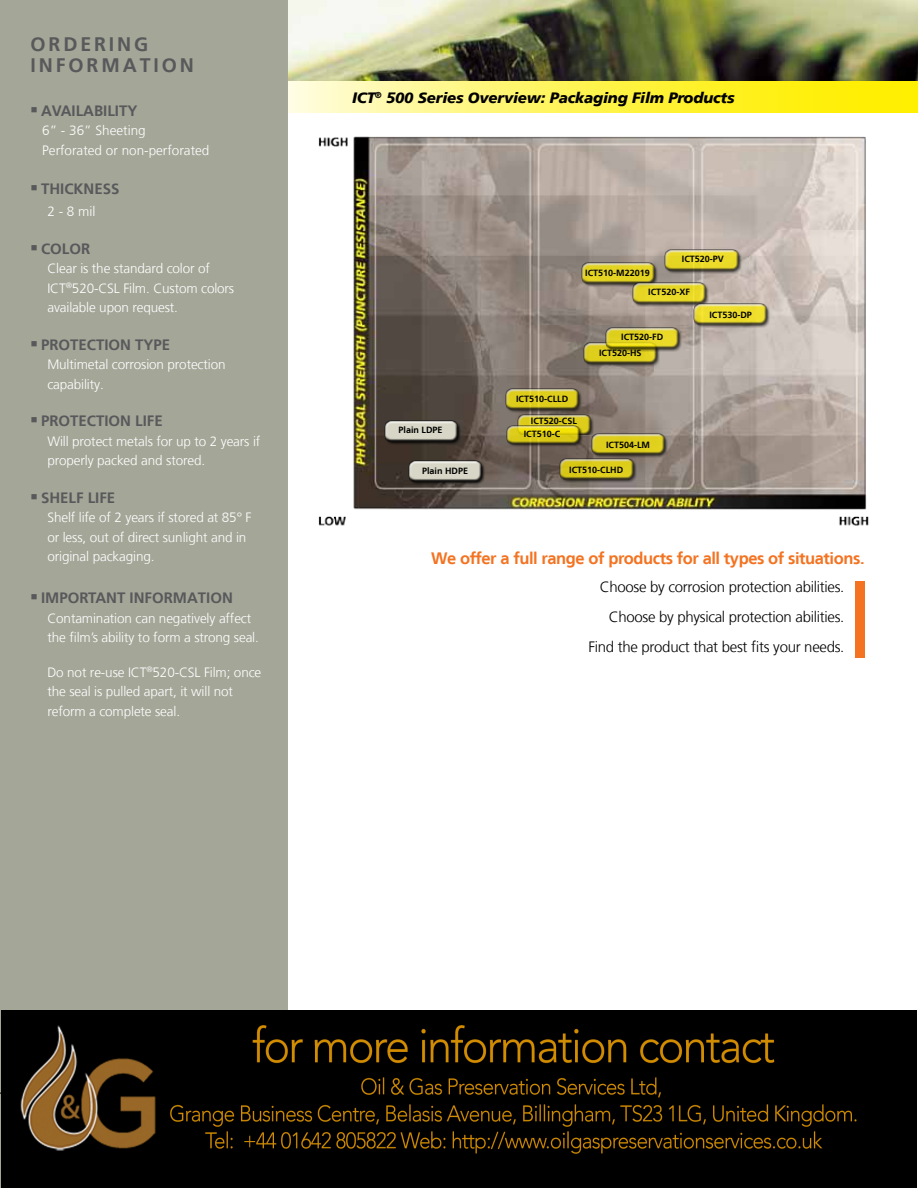
<style>
.page{position:relative;width:918px;height:1188px;background:#fff}
.page>*{position:absolute;margin:0;border:0;box-sizing:border-box;transform-origin:0 0}
.t1{font:700 19.5px "Frutiger LT";letter-spacing:.15em;color:#58595b}
.t2{font:700 16.5px "Frutiger LT";letter-spacing:-.025em;color:#f37321}
.t3{font:300 15px/30px "Frutiger LT";letter-spacing:-.02em;color:#000;text-align:right}
.t4{font:700 15px "Frutiger LT";color:#58595b}
.t5{font:italic 900 15px "Frutiger LT";letter-spacing:-.01em;color:#000}
.t6{font:300 13.5px/19.5px "Frutiger LT";letter-spacing:-.01em;color:#fff}
.t7{font:700 9px "Frutiger LT";color:#000}
</style>
<div class="page">
<img style="left:288px;top:0;width:630px;height:81px">
<svg style="left:288px;top:81px;width:630px;height:32px;background:#fff457"></svg>
<div style="left:0;top:0;width:288px;height:1188px;background:#a4a698"></div>
<div style="left:855px;top:581px;width:10px;height:77px;background:#f37321"></div>
<hr style="left:0;top:1093px;width:264px;height:1px;background:#000">
<img style="left:318px;top:136px;width:551px;height:390px">
<img style="left:581px;top:262px;width:77px;height:24px">
<img style="left:518px;top:413px;width:76px;height:22px">
<img style="left:665px;top:249px;width:77px;height:25px">
<img style="left:632px;top:282px;width:77px;height:24px">
<img style="left:693px;top:304px;width:77px;height:24px">
<img style="left:583px;top:343px;width:77px;height:23px">
<img style="left:591px;top:434px;width:77px;height:24px">
<img style="left:560px;top:459px;width:76px;height:24px">
<img style="left:384px;top:421px;width:77px;height:24px">
<img style="left:409px;top:461px;width:76px;height:23px">
<img style="left:606px;top:327px;width:76px;height:24px">
<img style="left:506px;top:388px;width:76px;height:25px">
<img style="left:506px;top:425px;width:76px;height:22px">
<img style="left:1px;top:1010px;width:916px;height:177px">
<h1 class="t1" style="left:30px;top:32px;width:33px">ORDERIN</h1>
<h1 class="t1" style="left:134px;top:32px;width:16px">G</h1>
<h1 class="t1" style="left:30px;top:53px;width:13px">INF</h1>
<h1 class="t1" style="left:68px;top:53px;width:67px">ORMATI</h1>
<h1 class="t1" style="left:162px;top:53px;width:31px">ON</h1>
<p class="t4" style="left:31px;top:102px;width:106px">■ Availability</p>
<p class="t6" style="left:42px;top:121px;width:169px">6” - 36” Sheeting<br>Perforated or non-perforated</p>
<p class="t4" style="left:31px;top:180px;width:63px">■ THICKNESS</p>
<p class="t6" style="left:47px;top:202px;width:50px">2 - 8 mil</p>
<p class="t4" style="left:31px;top:240px;width:31px">■ Colo</p>
<p class="t4" style="left:81px;top:240px;width:11px">r</p>
<p class="t6" style="left:47px;top:259px;width:188px">Clear is the standard color of<br>ICT<sup>®</sup>520-CSL Film. Custom colors available upon request.</p>
<p class="t4" style="left:31px;top:336px;width:141px">■ Protectio n Type</p>
<p class="t6" style="left:47px;top:355px;width:180px">Multimetal corrosion protection capability.</p>
<p class="t4" style="left:31px;top:412px;width:133px">■ Protectio n Life</p>
<p class="t6" style="left:47px;top:432px;width:214px">Will protect metals for up to 2 years if properly packed and stored.</p>
<p class="t4" style="left:31px;top:489px;width:86px">■ shelf life</p>
<p class="t6" style="left:47px;top:508px;width:206px">Shelf life of 2 years if stored at 85° F or less, out of direct sunlight and in original packaging.</p>
<p class="t4" style="left:31px;top:589px;width:21px">■ Impo</p>
<p class="t4" style="left:79px;top:589px;width:153px">rtant iNFORMATION</p>
<p class="t6" style="left:47px;top:609px;width:213px">Contamination can negatively affect the film’s ability to form a strong seal.</p>
<p class="t6" style="left:47px;top:663px;width:215px">Do not re-use ICT<sup>®</sup>520-CSL Film; once the seal is pulled apart, it will not reform a complete seal.</p>
<p class="t5" style="left:352px;top:89px;width:384px">ICT<sup>®</sup> 500 Series Overview: Packaging Film Products</p>
<p class="t7" style="left:682px;top:254px;width:44px">ICT520-PV</p>
<p class="t7" style="left:648px;top:287px;width:42px">ICT520-XF</p>
<p class="t7" style="left:709px;top:310px;width:44px">ICT530-DP</p>
<p class="t7" style="left:585px;top:268px;width:66px">ICT510-M22019</p>
<p class="t7" style="left:621px;top:332px;width:37px">ICT520-FD</p>
<p class="t7" style="left:399px;top:425px;width:44px">Plain LDPE</p>
<p class="t7" style="left:422px;top:465px;width:46px">Plain HDPE</p>
<p class="t7" style="left:516px;top:393px;width:52px">ICT510-CLLD</p>
<p class="t7" style="left:524px;top:429px;width:38px">ICT510-C</p>
<p class="t7" style="left:531px;top:416px;width:48px">ICT520-CSL</p>
<p class="t7" style="left:599px;top:348px;width:43px">ICT520-HS</p>
<p class="t7" style="left:606px;top:439px;width:46px">ICT504-LM</p>
<p class="t7" style="left:569px;top:465px;width:54px">ICT510-CLHD</p>
<p class="t2" style="left:431px;top:548px;width:435px">We offer a full range of products for all types of situations.</p>
<p class="t3" style="left:588px;top:572px;width:258px">Choose by corrosion protection abilities.<br>Choose by physical protection abilities.<br>Find the product that best fits your needs.</p>
</div>
